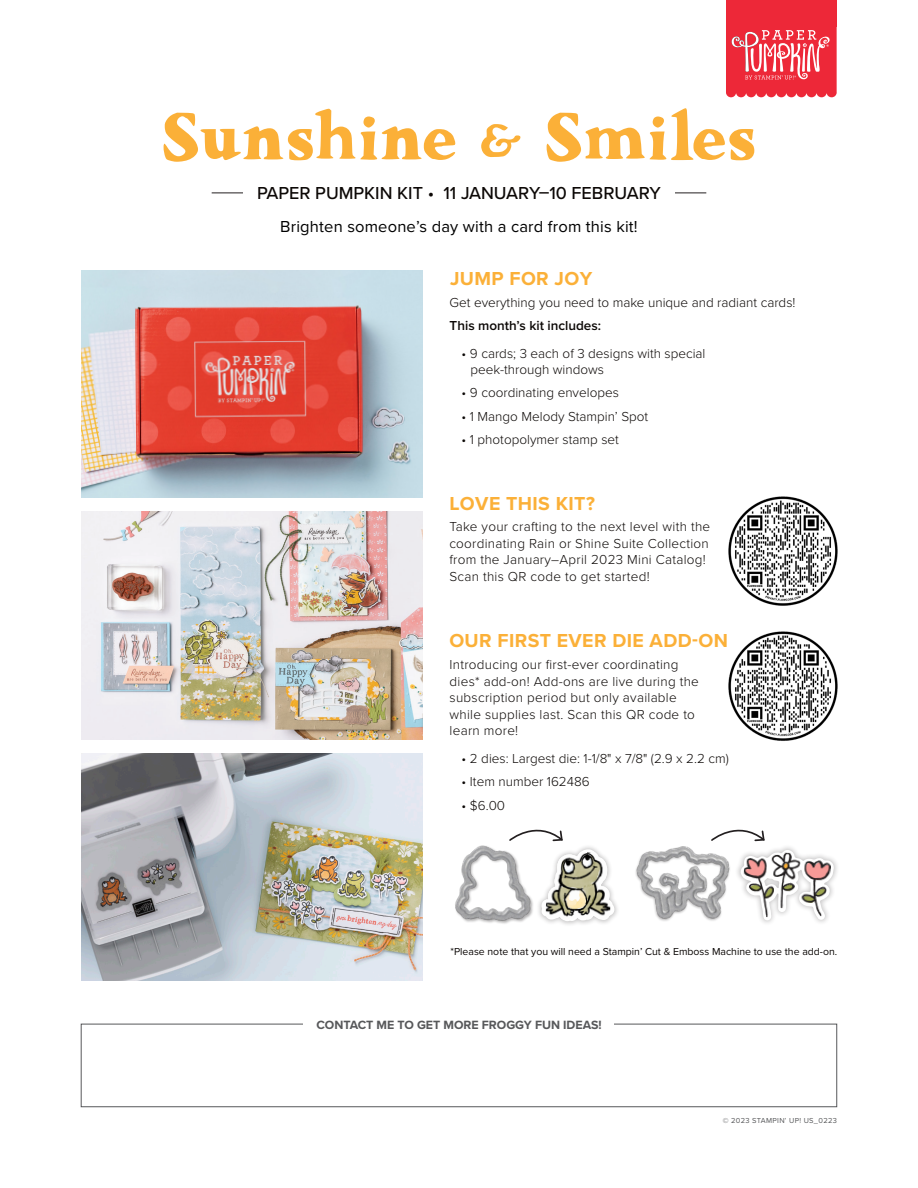
<style>
.page{position:relative;width:918px;height:1188px;background:#fff}
.page>*{position:absolute;margin:0;border:0;box-sizing:border-box;transform-origin:0 0}
.t1{font:700 120px "Walker";letter-spacing:-.07em;color:#fbb038}
.t2{font:700 19.5px "Proxima Nova";letter-spacing:.02em;color:#fbb038}
.t3{font:500 18px "Proxima Nova";color:#0c0806}
.t4{font:16.5px "Proxima Nova";letter-spacing:.01em;color:#000}
.t5{font:300 13.5px/16.5px "Proxima Nova";letter-spacing:.02em;color:#0c0806}
.t6{font:300 13.5px/16.5px "Proxima Nova";color:#0c0806}
.t7{font:600 13.5px "Proxima Nova";color:#0c0806}
.t8{font:700 12.45px "Proxima Nova";color:#57585a}
.t9{font:10.5px "Proxima Nova";color:#0c0806}
.t10{font:7.5px "Proxima Nova";letter-spacing:.04em;color:#57585a}
.s1{font-weight:400}
</style>
<div class="page">
<div style="left:726px;top:0;width:111px;height:27px;background:#ed2838"></div>
<svg style="left:726px;top:27px;width:111px;height:70px;background:#ef4f5c"></svg>
<img style="left:81px;top:270px;width:341px;height:228px">
<img style="left:81px;top:512px;width:341px;height:227px">
<img style="left:81px;top:753px;width:341px;height:228px">
<hr style="left:212px;top:193px;width:494px;height:1px;background:#231f20">
<div style="left:243px;top:185px;width:432px;height:14px;background:#fff"></div>
<div style="left:81px;top:1024px;width:756px;height:83px;border:1px solid #57585a"></div>
<div style="left:304px;top:1019px;width:310px;height:12px;background:#fff"></div>
<img style="left:728px;top:496px;width:109px;height:110px">
<div style="left:536px;top:844px;width:84px;height:83px;background:#231f20;opacity:.25"></div>
<svg style="left:541px;top:849px;width:74px;height:72px"></svg>
<img style="left:546px;top:852px;width:64px;height:67px">
<img style="left:455px;top:845px;width:78px;height:79px">
<svg style="left:509px;top:829px;width:54px;height:13px"></svg>
<div style="left:735px;top:844px;width:105px;height:82px;background:#231f20;opacity:.25"></div>
<svg style="left:741px;top:850px;width:93px;height:70px"></svg>
<img style="left:742px;top:851px;width:89px;height:68px">
<img style="left:635px;top:844px;width:103px;height:82px">
<svg style="left:711px;top:829px;width:54px;height:13px"></svg>
<img style="left:728px;top:631px;width:109px;height:110px">
<p class="t1" style="left:157px;top:62px;width:605px">Sunshine &amp; Smiles</p>
<p class="t3" style="left:257px;top:179px;width:405px">PAPER PUMPKIN KIT <span class="s1">•</span> 11 JANUARY–10 FEBRUARY</p>
<p class="t4" style="left:280px;top:214px;width:359px">Brighten someone’s day with a card from this kit!</p>
<p class="t2" style="left:450px;top:264px;width:144px">JUMP FOR JOY</p>
<p class="t6" style="left:450px;top:293px;width:347px">Get everything you need to make unique and radiant cards!</p>
<p class="t7" style="left:450px;top:316px;width:153px">This month’s kit includes:</p>
<p class="t6" style="left:471px;top:344px;width:236px;text-indent:-9px">• 9 cards; 3 each of 3 designs with special peek-through windows</p>
<p class="t6" style="left:462px;top:384px;width:159px">• 9 coordinating envelopes</p>
<p class="t6" style="left:462px;top:407px;width:188px">• 1 Mango Melody Stampin’ Spot</p>
<p class="t6" style="left:462px;top:430px;width:159px">• 1 photopolymer stamp set</p>
<p class="t2" style="left:449px;top:489px;width:147px">LOVE THIS KIT?</p>
<p class="t5" style="left:449px;top:518px;width:262px">Take your crafting to the next level with the coordinating Rain or Shine Suite Collection from the January–April 2023 Mini Catalog!<br>Scan this QR code to get started!</p>
<p class="t2" style="left:449px;top:626px;width:280px">OUR FIRST EVER DIE ADD-ON</p>
<p class="t5" style="left:450px;top:656px;width:251px">Introducing our first-ever coordinating dies* add-on! Add-ons are live during the subscription period but only available while supplies last. Scan this QR code to learn more!</p>
<p class="t6" style="left:462px;top:750px;width:269px">• 2 dies: Largest die: 1-1/8" x 7/8" (2.9 x 2.2 cm)</p>
<p class="t6" style="left:462px;top:773px;width:130px">• Item number 162486</p>
<p class="t5" style="left:462px;top:796px;width:45px">• $6.00</p>
<p class="t9" style="left:451px;top:944px;width:388px">*Please note that you will need a Stampin’ Cut &amp; Emboss Machine to use the add-on.</p>
<p class="t8" style="left:316px;top:1015px;width:287px">CONTACT ME TO GET MORE FROGGY FUN IDEAS!</p>
<p class="t10" style="left:723px;top:1115px;width:116px">© 2023 STAMPIN’ UP! US_0223</p>
</div>
